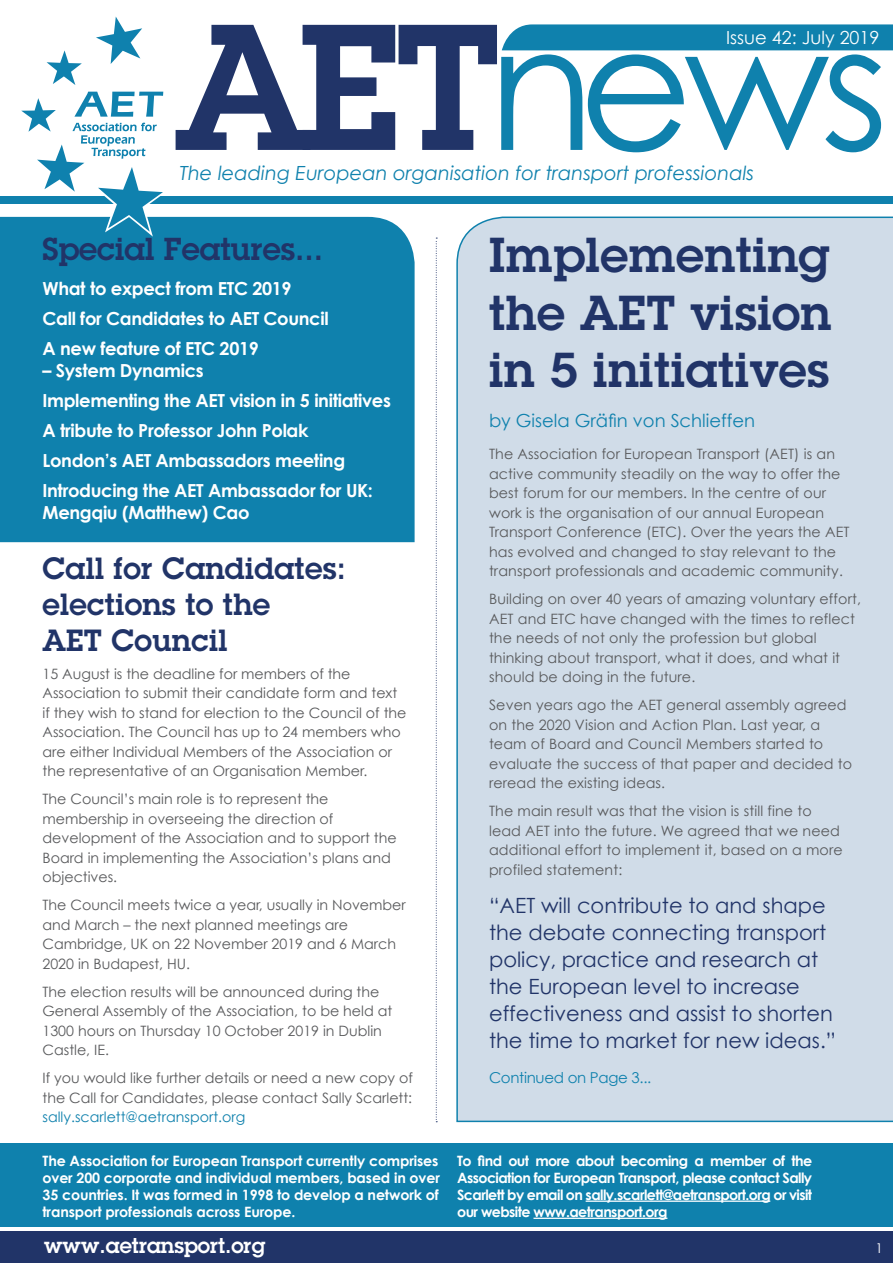
<style>
.page{position:relative;width:893px;height:1263px;background:#fff}
.page>*{position:absolute;margin:0;border:0;box-sizing:border-box;transform-origin:0 0}
.t1{font:175.2px "Century Gothic";color:#0f81ad}
.t2{font:600 48px/57.6px "Lubalin Graph Std";letter-spacing:.01em;color:#213468;text-align:justify}
.t3{font:600 31.05px "Lubalin Graph Std";color:#213468}
.t4{font:600 30px/36px "Lubalin Graph Std";letter-spacing:.01em;color:#213468}
.t5{font:21px/27px "Century Gothic";color:#213468}
.t6{font:600 21px "Lubalin Graph Std";color:#fff}
.t7{font:italic 19.5px "Century Gothic";color:#0f81ad}
.t8{font:700 18px/30.2px "Century Gothic";letter-spacing:-.02em;color:#fff}
.t9{font:18px "Century Gothic";color:#0f81ad}
.t10{font:18px "Century Gothic";color:#fff}
.t11{font:15px "Century Gothic";letter-spacing:-.02em;color:#0f81ad}
.t12{font:14.25px/19.5px "Century Gothic";letter-spacing:.005em;color:#58595b}
.t13{font:700 14.25px/17.1px "Century Gothic";letter-spacing:-.025em;color:#fff;text-align:justify}
.t14{font:14.25px "Century Gothic";color:#0f81ad}
.t15{font:13.5px "Century Gothic";color:#fff}
.s1{font-family:"Lubalin Graph Std";font-weight:600;color:#213468}
</style>
<div class="page">
<div style="left:502px;top:24px;width:391px;height:26px;background:#0f81ad"></div>
<div style="left:0;top:196px;width:893px;height:7px;background:#0f81ad"></div>
<div style="left:0;top:1143px;width:893px;height:84px;background:#0f81ad"></div>
<hr style="left:586px;top:1200px;width:184px;height:2px;background:#fff">
<hr style="left:533px;top:1217px;width:134px;height:2px;background:#fff">
<div style="left:0;top:1231px;width:893px;height:32px;background:#213468"></div>
<svg style="left:436px;top:238px;width:1px;height:884px"></svg>
<div style="left:0;top:217px;width:415px;height:325px;background:#0f81ad"></div>
<div style="left:456px;top:216px;width:437px;height:907px;background:#d0dce8"></div>
<svg style="left:47px;top:50px;width:35px;height:35px"></svg>
<svg style="left:96px;top:17px;width:46px;height:47px"></svg>
<svg style="left:21px;top:92px;width:145px;height:145px"></svg>
<h1 class="t1" style="left:174px;top:-20px;width:716px"><span class="s1">AET</span>news</h1>
<p class="t10" style="left:726px;top:27px;width:155px">Issue 42: July 2019</p>
<h3 class="t7" style="left:180px;top:162px;width:576px">The leading European organisation for transport professionals</h3>
<h3 class="t3" style="left:43px;top:229px;width:282px">Special Features...</h3>
<p class="t8" style="left:43px;top:273px;width:288px">What to expect from ETC 2019<br>Call for Candidates to AET Council<br>A new feature of ETC 2019</p>
<p class="t8" style="left:43px;top:355px;width:350px">– System Dynamics<br>Implementing the AET vision in 5 initiatives A tribute to Professor John Polak<br>London’s AET Ambassadors meeting Introducing the AET Ambassador for UK:</p>
<p class="t8" style="left:43px;top:497px;width:208px">Mengqiu (Matthew) Cao</p>
<h3 class="t4" style="left:43px;top:550px;width:305px">Call for Candidates: elections to the<br>AET Council</h3>
<p class="t12" style="left:43px;top:663px;width:365px">15 August is the deadline for members of the Association to submit their candidate form and text if they wish to stand for election to the Council of the Association. The Council has up to 24 members who are either Individual Members of the Association or the representative of an Organisation Member.</p>
<p class="t12" style="left:43px;top:789px;width:356px">The Council’s main role is to represent the membership in overseeing the direction of development of the Association and to support the Board in implementing the Association’s plans and objectives.</p>
<p class="t12" style="left:43px;top:895px;width:365px">The Council meets twice a year, usually in November and March – the next planned meetings are Cambridge, UK on 22 November 2019 and 6 March 2020 in Budapest, HU.</p>
<p class="t12" style="left:43px;top:981px;width:351px">The election results will be announced during the General Assembly of the Association, to be held at 1300 hours on Thursday 10 October 2019 in Dublin Castle, IE.</p>
<p class="t12" style="left:43px;top:1068px;width:372px">If you would like further details or need a new copy of the Call for Candidates, please contact Sally Scarlett:</p>
<p class="t14" style="left:43px;top:1108px;width:204px">sally.scarlett@aetransport.org</p>
<h2 class="t2" style="left:489px;top:226px;width:344px">Implementing the AET vision in 5 initiatives</h2>
<p class="t9" style="left:489px;top:410px;width:268px">by Gisela Gräfin von Schlieffen</p>
<p class="t12" style="left:489px;top:444px;width:362px">The Association for European Transport (AET) is an active community steadily on the way to offer the best forum for our members. In the centre of our work is the organisation of our annual European Transport Conference (ETC). Over the years the AET has evolved and changed to stay relevant to the transport professionals and academic community.</p>
<p class="t12" style="left:489px;top:589px;width:374px">Building on over 40 years of amazing voluntary effort, AET and ETC have changed with the times to reflect the needs of not only the profession but global thinking about transport, what it does, and what it should be doing in the future.</p>
<p class="t12" style="left:489px;top:695px;width:365px">Seven years ago the AET general assembly agreed on the 2020 Vision and Action Plan. Last year, a team of Board and Council Members started to evaluate the success of that paper and decided to reread the existing ideas.</p>
<p class="t12" style="left:489px;top:801px;width:355px">The main result was that the vision is still fine to lead AET into the future. We agreed that we need additional effort to implement it, based on a more profiled statement:</p>
<h3 class="t5" style="left:489px;top:892px;width:348px">“AET will contribute to and shape the debate connecting transport policy, practice and research at the European level to increase effectiveness and assist to shorten the time to market for new ideas.”</h3>
<p class="t11" style="left:489px;top:1069px;width:164px">Continued on Page 3...</p>
<p class="t13" style="left:43px;top:1151px;width:399px">The Association for European Transport currently comprises over 200 corporate and individual members, based in over 35 countries. It was formed in 1998 to develop a network of transport professionals across Europe.</p>
<p class="t13" style="left:457px;top:1151px;width:357px">To find out more about becoming a member of the Association for European Transport, please contact Sally Scarlett by email on sally.scarlett@aetransport.org or visit our website www.aetransport.org</p>
<h3 class="t6" style="left:44px;top:1231px;width:223px">www.aetransport.org</h3>
<p class="t15" style="left:875px;top:1239px;width:9px">1</p>
</div>
